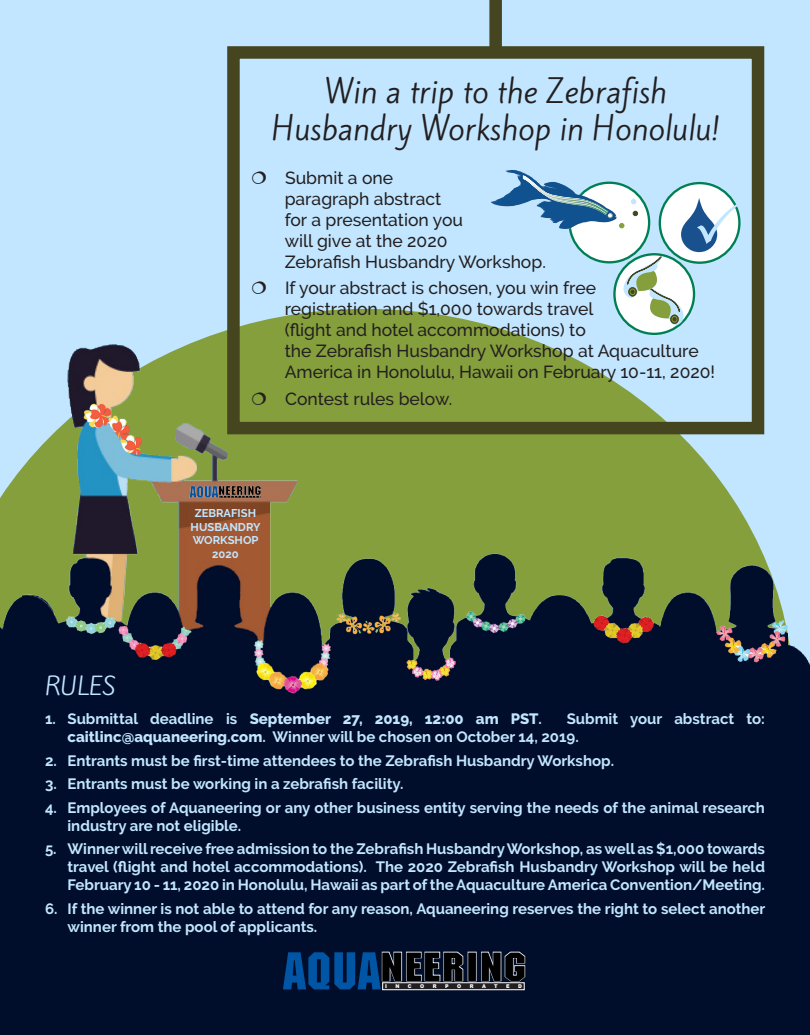
<style>
.page{position:relative;width:810px;height:1035px;background:#fff}
.page>*{position:absolute;margin:0;border:0;box-sizing:border-box;transform-origin:0 0}
.t1{font:51.88px "Machine Std";color:#0155a5}
.t2{font:39.62px "Machine Std";letter-spacing:.03em;color:#000001;scale:1.2 1}
.body{font:30px/37.5px "Kite One";color:#231f20;text-align:center}
.body-2{font:22.5px "Kite One";color:#c2e6ff}
.body-3{font:500 17.5px/21px "Raleway";color:#231f20}
.t3{font:700 15px/18px "Raleway";color:#c2e6ff}
.t4{font:800 15px "Raleway";color:#c2e6ff}
.body-4{font:700 11.25px/13.5px "Raleway";color:#c2e6ff;text-align:center}
.t5{font:900 5.12px "Arial";color:#fff;scale:.95 1}
.s1{font-weight:700}
.s2{font-weight:800}
</style>
<div class="page">
<div style="left:0;top:0;width:810px;height:690px;background:#c2e6ff"></div>
<div style="left:489px;top:0;width:13px;height:58px;background:#45451f"></div>
<div style="left:0;top:666px;width:810px;height:369px;background:#000e2b"></div>
<img style="left:788px;top:636px;width:22px;height:30px">
<img style="left:0;top:468px;width:22px;height:198px">
<img style="left:22px;top:71px;width:766px;height:623px">
<div style="left:227px;top:46px;width:537px;height:388px;border:12px solid #45451f"></div>
<img style="left:188px;top:484px;width:75px;height:15px">
<svg style="left:381px;top:951px;width:83px;height:31px"></svg>
<div style="left:468px;top:952px;width:9px;height:29px;border:1px solid #fff"></div>
<svg style="left:481px;top:951px;width:45px;height:31px"></svg>
<div style="left:383px;top:983px;width:141px;height:7px;background:#231f20"></div>
<div style="left:382px;top:982px;width:143px;height:8px;border:1px solid #fff"></div>
<svg style="left:517px;top:166px;width:222px;height:160px"></svg>
<svg style="left:252px;top:171px;width:14px;height:13px"></svg>
<svg style="left:252px;top:282px;width:14px;height:12px"></svg>
<svg style="left:252px;top:392px;width:14px;height:13px"></svg>
<p class="body" style="left:272px;top:73px;width:450px">Win a trip to the Zebrafish<br>Husbandry Workshop in Honolulu!</p>
<p class="body-3" style="left:285px;top:167px;width:263px">Submit a one<br>paragraph abstract<br>for a presentation you<br>will give at the 2020<br>Zebrafish Husbandry Workshop.</p>
<p class="body-3" style="left:285px;top:278px;width:432px">If your abstract is chosen, you win free<br>registration and $1,000 towards travel<br>(flight and hotel accommodations) to<br>the Zebrafish Husbandry Workshop at Aquaculture America in Honolulu, Hawaii on February 10-11, 2020!</p>
<p class="body-3" style="left:285px;top:388px;width:169px">Contest rules below.</p>
<p class="body-4" style="left:191px;top:507px;width:72px">ZEBRAFISH<br>HUSBANDRY<br>WORKSHOP<br>2020</p>
<p class="body-2" style="left:45px;top:670px;width:73px">RULES</p>
<p class="t4" style="left:45px;top:710px;width:498px"><span class="s1">1. Submittal deadline is</span> September 27, 2019, 12:00 am PST<span class="s1">.</span></p>
<p class="t3" style="left:68px;top:710px;width:699px;text-indent:499px">Submit your abstract to: <span class="s2">caitlinc@aquaneering.com</span>. Winner will be chosen on October 14, 2019.</p>
<p class="t3" style="left:45px;top:751px;width:571px">2. Entrants must be first-time attendees to the Zebrafish Husbandry Workshop.</p>
<p class="t3" style="left:45px;top:775px;width:360px">3. Entrants must be working in a zebrafish facility.</p>
<p class="t3" style="left:68px;top:799px;width:699px;text-indent:-22px">4. Employees of Aquaneering or any other business entity serving the needs of the animal research industry are not eligible.</p>
<p class="t3" style="left:68px;top:840px;width:699px;text-align:justify;text-indent:-22px">5. Winner will receive free admission to the Zebrafish Husbandry Workshop, as well as $1,000 towards travel (flight and hotel accommodations). The 2020 Zebrafish Husbandry Workshop will be held February 10 - 11, 2020 in Honolulu, Hawaii as part of the Aquaculture America Convention/Meeting.</p>
<p class="t3" style="left:68px;top:900px;width:699px;text-indent:-22px">6. If the winner is not able to attend for any reason, Aquaneering reserves the right to select another winner from the pool of applicants.</p>
<p class="t1" style="left:284px;top:941px;width:98px">AQUA</p>
<p class="t2" style="left:381px;top:944px;width:123px">NEERING</p>
<p class="t5" style="left:385px;top:983px;width:4px">I</p>
<p class="t5" style="left:395px;top:983px;width:6px">N</p>
<p class="t5" style="left:408px;top:983px;width:6px">C</p>
<p class="t5" style="left:420px;top:983px;width:6px">O</p>
<p class="t5" style="left:433px;top:983px;width:6px">R</p>
<p class="t5" style="left:445px;top:983px;width:5px">P</p>
<p class="t5" style="left:457px;top:983px;width:6px">O</p>
<p class="t5" style="left:470px;top:983px;width:6px">R</p>
<p class="t5" style="left:482px;top:983px;width:6px">A</p>
<p class="t5" style="left:494px;top:983px;width:5px">T</p>
<p class="t5" style="left:506px;top:983px;width:5px">E</p>
<p class="t5" style="left:518px;top:983px;width:6px">D</p>
</div>
